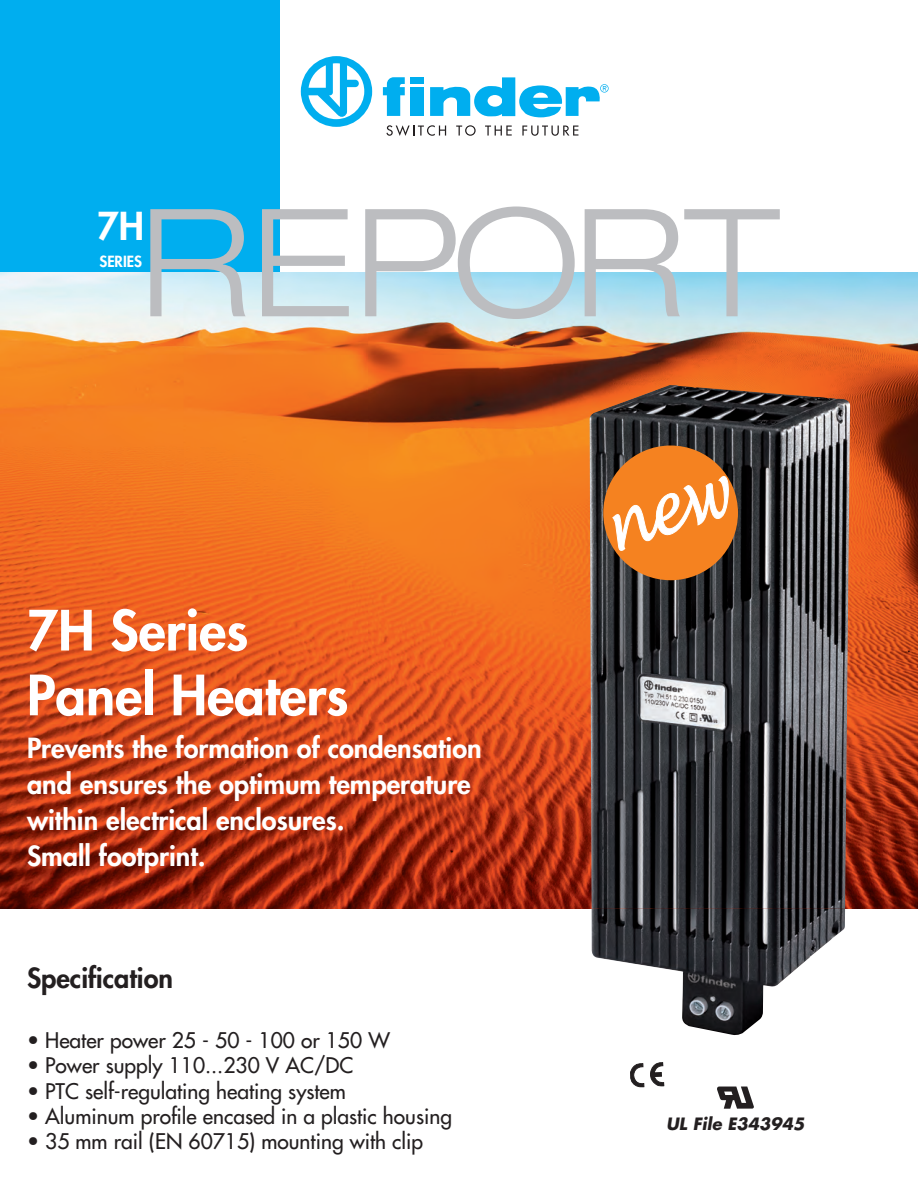
<style>
.page{position:relative;width:918px;height:1188px;background:#fff}
.page>*{position:absolute;margin:0;border:0;box-sizing:border-box;transform-origin:0 0}
.t1{font:300 expanded 150px "Helvetica Neue LT Std";color:#bcbdc0}
.t2{font:800 54px/64.8px "Futura Std";color:#fff}
.t3{font:800 37.5px "Futura Std";color:#fff}
.t4{font:800 27px/36px "Futura";color:#fff}
.t5{font:800 27px "Futura Std";color:#231f20}
.t6{font:500 21px "Futura Std";color:#231f20}
.t7{font:italic 700 16.5px "Futura";color:#231f20}
.t8{font:800 15px "Futura Std";color:#fff}
</style>
<div class="page">
<div style="left:0;top:0;width:280px;height:290px;background:#00aeef"></div>
<img style="left:0;top:272px;width:918px;height:636px">
<svg style="left:301px;top:56px;width:71px;height:71px"></svg>
<svg style="left:430px;top:77px;width:179px;height:40px"></svg>
<svg style="left:383px;top:77px;width:22px;height:39px"></svg>
<div style="left:410px;top:87px;width:14px;height:29px;background:#00aeef"></div>
<div style="left:410px;top:77px;width:14px;height:7px;background:#00aeef"></div>
<svg style="left:386px;top:125px;width:60px;height:11px"></svg>
<svg style="left:456px;top:125px;width:20px;height:11px"></svg>
<svg style="left:485px;top:126px;width:27px;height:10px"></svg>
<svg style="left:522px;top:126px;width:56px;height:10px"></svg>
<img style="left:592px;top:908px;width:253px;height:127px">
<img style="left:590px;top:385px;width:260px;height:523px">
<svg style="left:630px;top:1062px;width:34px;height:26px"></svg>
<svg style="left:717px;top:1087px;width:37px;height:22px"></svg>
<div style="left:603px;top:446px;width:135px;height:134px;background:#f58220;border-radius:50%"></div>
<svg style="left:612px;top:475px;width:118px;height:77px"></svg>
<h3 class="t3" style="left:97px;top:203px;width:48px">7H</h3>
<p class="t8" style="left:99px;top:252px;width:44px">SERIES</p>
<h1 class="t1" style="left:139px;top:173px;width:642px">REPORT</h1>
<h2 class="t2" style="left:27px;top:598px;width:323px">7H Series<br>Panel Heaters</h2>
<p class="t4" style="left:27px;top:730px;width:456px">Prevents the formation of condensation and ensures the optimum temperature within electrical enclosures.<br>Small footprint.</p>
<p class="t5" style="left:27px;top:961px;width:148px">Specification</p>
<p class="t6" style="left:27px;top:1027px;width:364px">• Heater power 25 - 50 - 100 or 150 W</p>
<p class="t6" style="left:27px;top:1053px;width:328px">• Power supply 110...230 V AC/DC</p>
<p class="t6" style="left:27px;top:1078px;width:320px">• PTC self-regulating heating system</p>
<p class="t6" style="left:27px;top:1103px;width:427px">• Aluminum profile encased in a plastic housing</p>
<p class="t6" style="left:27px;top:1128px;width:398px">• 35 mm rail (EN 60715) mounting with clip</p>
<p class="t7" style="left:666px;top:1113px;width:140px">UL File E343945</p>
</div>
